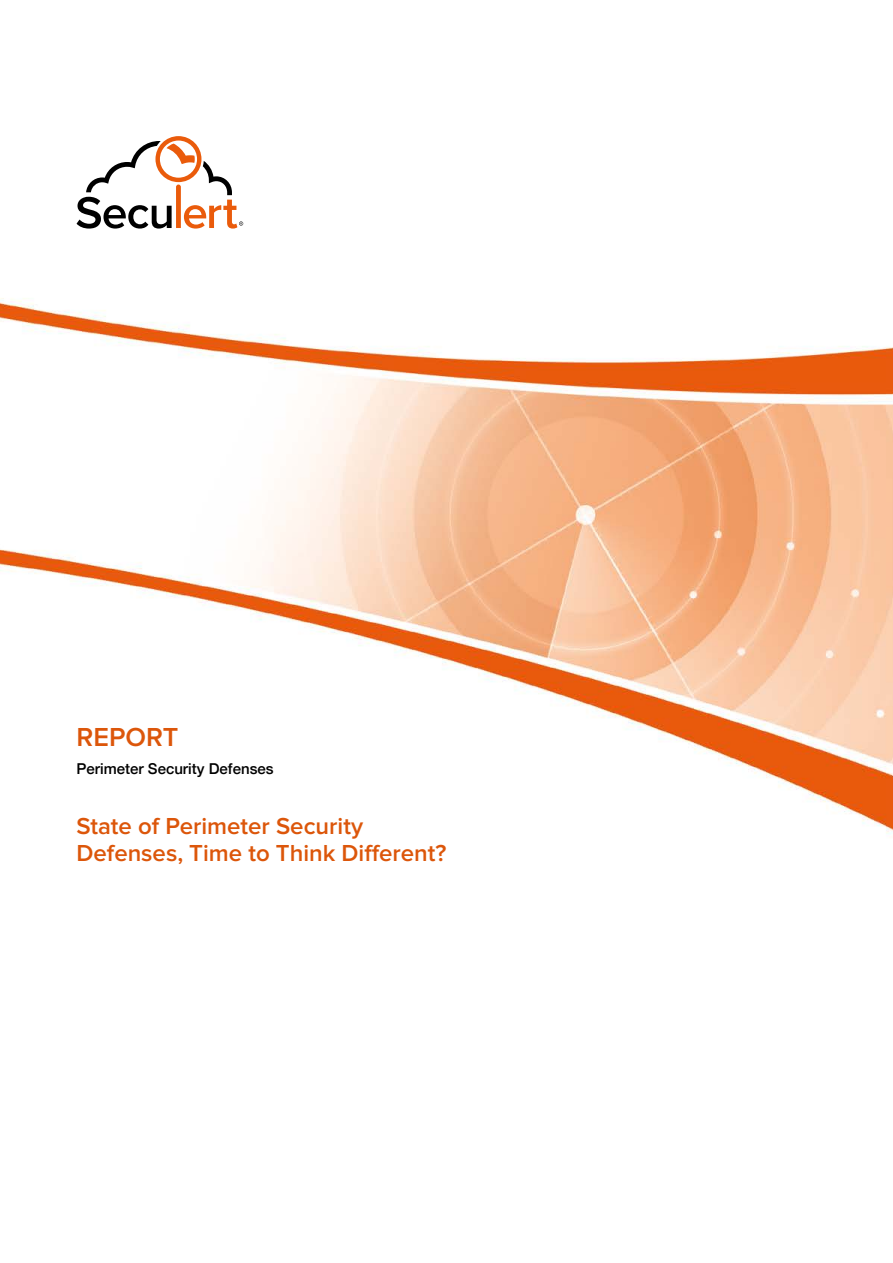
<style>
.page{position:relative;width:893px;height:1263px;background:#fff}
.page>*{position:absolute;margin:0;border:0;box-sizing:border-box;transform-origin:0 0}
.t1{font:600 27px "Proxima Nova";color:#dc560a}
.t2{font:600 24px/27px "Proxima Nova";color:#dc560a}
.t3{font:500 15px "Helvetica Neue";color:#000}
</style>
<div class="page">
<img style="left:0;top:223px;width:893px;height:611px">
<svg style="left:77px;top:136px;width:208px;height:103px"></svg>
<p class="t1" style="left:77px;top:722px;width:103px">REPORT</p>
<p class="t3" style="left:77px;top:756px;width:199px">Perimeter Security Defenses</p>
<p class="t2" style="left:77px;top:813px;width:371px">State of Perimeter Security<br>Defenses, Time to Think Different?</p>
</div>
